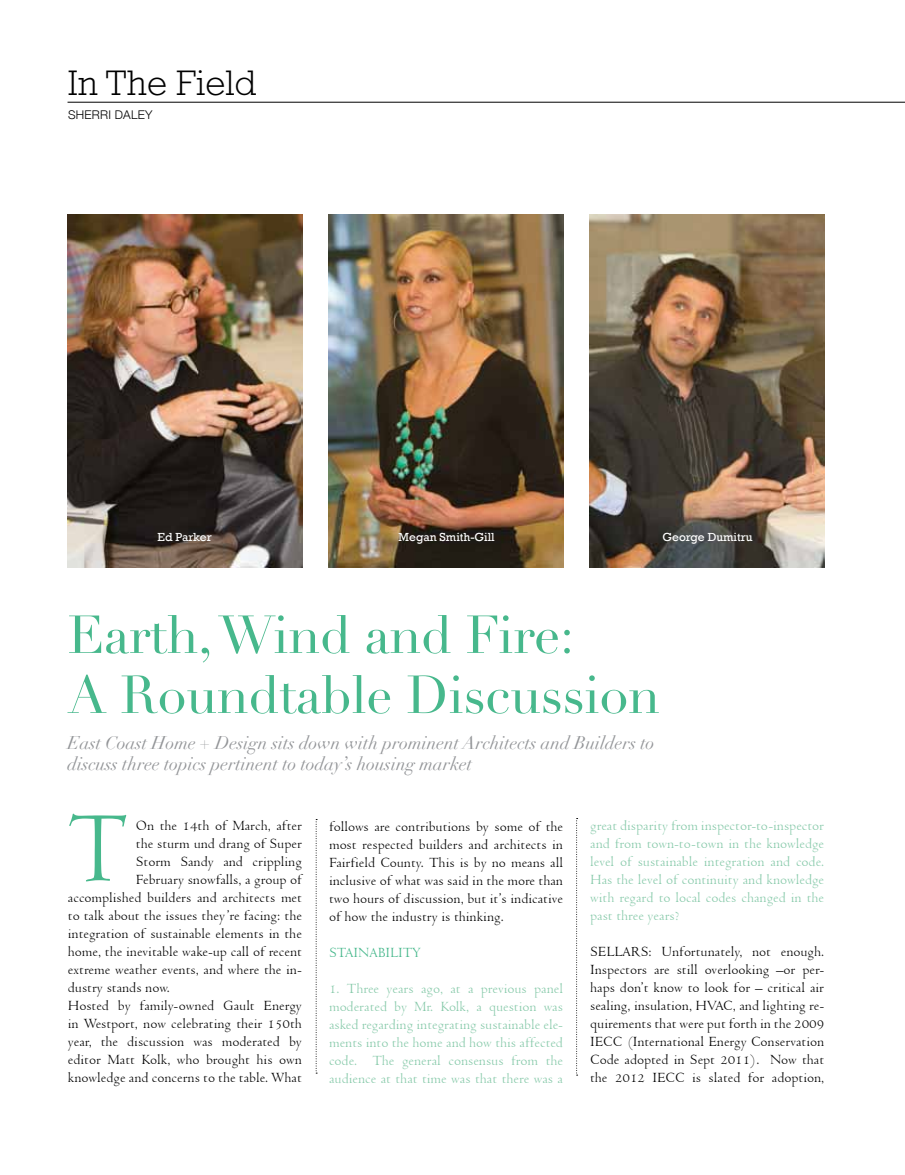
<style>
.page{position:relative;width:905px;height:1175px;background:#fff}
.page>*{position:absolute;margin:0;border:0;box-sizing:border-box;transform-origin:0 0}
.t1{font:108px "Venetian 301 BT";color:#47b88c;scale:.87 1}
.t2{font:52.5px/60px "Didot";letter-spacing:-.01em;color:#47b88c}
.t3{font:300 36px "Rockwell";letter-spacing:.01em;color:#000}
.t4{font:italic 18px/21.6px "Didot";color:#939598}
.t5{font:15px/18px "Venetian 301 BT";letter-spacing:-.01em;color:#000;text-align:justify}
.t6{font:15px/18px "Venetian 301 BT";letter-spacing:-.01em;color:#86c9a9;text-align:justify}
.t7{font:15px "Venetian 301 BT";letter-spacing:-.01em;color:#47b88c}
.t8{font:12px "Rockwell";color:#fff}
.t9{font:300 12px "Helvetica Neue";letter-spacing:.02em;color:#000}
</style>
<div class="page">
<svg style="left:316px;top:819px;width:1px;height:254px"></svg>
<svg style="left:576px;top:818px;width:1px;height:257px"></svg>
<img style="left:329px;top:215px;width:234px;height:352px">
<img style="left:68px;top:215px;width:235px;height:352px">
<img style="left:590px;top:215px;width:234px;height:352px">
<hr style="left:68px;top:102px;width:836px;height:1px;background:#000">
<h3 class="t3" style="left:68px;top:63px;width:190px">In The Field</h3>
<p class="t9" style="left:68px;top:107px;width:86px">SHERRI DALEY</p>
<p class="t8" style="left:157px;top:530px;width:56px">Ed Parker</p>
<p class="t8" style="left:398px;top:530px;width:98px">Megan Smith-Gill</p>
<p class="t8" style="left:662px;top:530px;width:92px">George Dumitru</p>
<h2 class="t2" style="left:68px;top:606px;width:594px">Earth, Wind and Fire:<br>A Roundtable Discussion</h2>
<p class="t4" style="left:68px;top:732px;width:588px">East Coast Home + Design sits down with prominent Architects and Builders to discuss three topics pertinent to today’s housing market</p>
<h1 class="t1" style="left:68px;top:786px;width:71px">T</h1>
<p class="t5" style="left:136px;top:816px;width:168px">On the 14th of March, after</p>
<p class="t5" style="left:136px;top:834px;width:168px">the sturm und drang of Super</p>
<p class="t5" style="left:136px;top:852px;width:168px">Storm Sandy and crippling</p>
<p class="t5" style="left:136px;top:870px;width:168px">February snowfalls, a group of</p>
<p class="t5" style="left:68px;top:888px;width:236px">accomplished builders and architects met</p>
<p class="t5" style="left:68px;top:906px;width:236px">to talk about the issues they’re facing: the</p>
<p class="t5" style="left:68px;top:924px;width:235px">integration of sustainable elements in the</p>
<p class="t5" style="left:68px;top:942px;width:236px">home, the inevitable wake-up call of recent</p>
<p class="t5" style="left:68px;top:960px;width:235px">extreme weather events, and where the in-</p>
<p class="t5" style="left:68px;top:978px;width:104px">dustry stands now.</p>
<p class="t5" style="left:68px;top:996px;width:235px">Hosted by family-owned Gault Energy</p>
<p class="t5" style="left:68px;top:1014px;width:235px">in Westport, now celebrating their 150th</p>
<p class="t5" style="left:68px;top:1032px;width:235px">year, the discussion was moderated by</p>
<p class="t5" style="left:68px;top:1050px;width:235px">editor Matt Kolk, who brought his own</p>
<p class="t5" style="left:68px;top:1068px;width:235px">knowledge and concerns to the table. What</p>
<p class="t5" style="left:329px;top:818px;width:236px">follows are contributions by some of the most respected builders and architects in Fairfield County. This is by no means all inclusive of what was said in the more than two hours of discussion, but it’s indicative of how the industry is thinking.</p>
<p class="t7" style="left:329px;top:944px;width:94px">STAINABILITY</p>
<p class="t6" style="left:329px;top:980px;width:236px">1. Three years ago, at a previous panel moderated by Mr. Kolk, a question was asked regarding integrating sustainable ele&shy;ments into the home and how this affected code. The general consensus from the audience at that time was that there was a</p>
<p class="t6" style="left:590px;top:816px;width:236px">great disparity from inspector-to-inspector and from town-to-town in the knowledge level of sustainable integration and code.<br>Has the level of continuity and knowledge with regard to local codes changed in the past three years?</p>
<p class="t5" style="left:590px;top:942px;width:236px">SELLARS: Unfortunately, not enough.<br>Inspectors are still overlooking –or per&shy;haps don’t know to look for – critical air sealing, insulation, HVAC, and lighting re&shy;quirements that were put forth in the 2009<br>IECC (International Energy Conservation Code adopted in Sept 2011). Now that the 2012 IECC is slated for adoption,</p>
</div>
